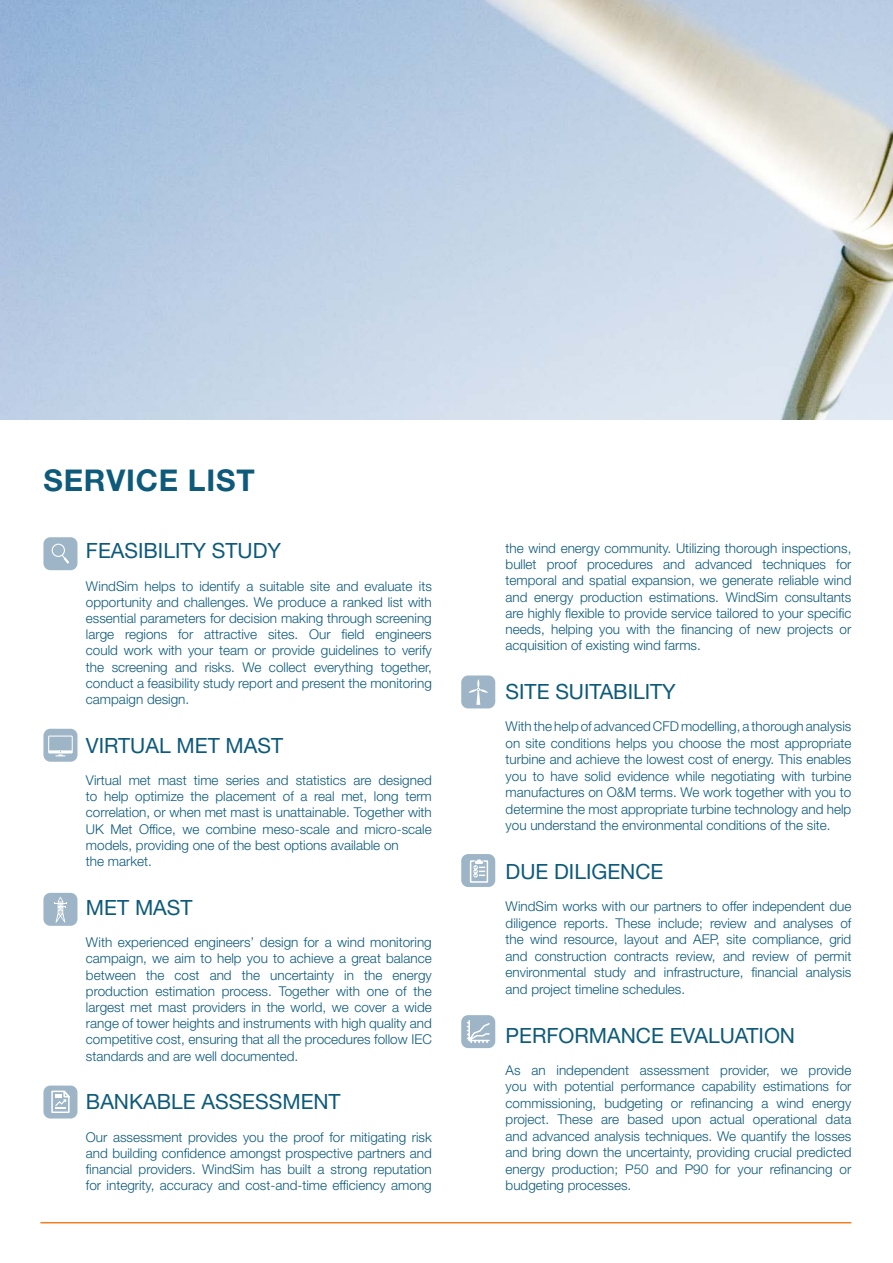
<style>
.page{position:relative;width:893px;height:1263px;background:#fff}
.page>*{position:absolute;margin:0;border:0;box-sizing:border-box;transform-origin:0 0}
.t1{font:700 30px "Helvetica Neue LT Std";letter-spacing:.025em;color:#0d5a7a}
.t2{font:21px "Helvetica Neue LT Std";color:#0d5a7a}
.t3{font:300 13.5px/16.2px "Helvetica Neue LT Std";color:#0d5a7a;text-align:justify}
</style>
<div class="page">
<div style="left:461px;top:1015px;width:34px;height:33px;background:#9db5c6;border-radius:7px"></div>
<svg style="left:466px;top:1020px;width:24px;height:23px"></svg>
<div style="left:461px;top:854px;width:34px;height:33px;background:#9db5c6;border-radius:7px"></div>
<svg style="left:469px;top:859px;width:20px;height:24px"></svg>
<div style="left:461px;top:675px;width:34px;height:33px;background:#9db5c6;border-radius:7px"></div>
<svg style="left:468px;top:679px;width:20px;height:26px"></svg>
<div style="left:43px;top:1085px;width:34px;height:33px;background:#9db5c6;border-radius:7px"></div>
<svg style="left:51px;top:1090px;width:19px;height:23px"></svg>
<div style="left:43px;top:893px;width:34px;height:33px;background:#9db5c6;border-radius:7px"></div>
<svg style="left:55px;top:897px;width:12px;height:25px"></svg>
<div style="left:43px;top:537px;width:34px;height:33px;background:#9db5c6;border-radius:7px"></div>
<svg style="left:52px;top:544px;width:17px;height:20px"></svg>
<div style="left:43px;top:729px;width:34px;height:33px;background:#9db5c6;border-radius:7px"></div>
<svg style="left:48px;top:735px;width:25px;height:21px"></svg>
<hr style="left:40px;top:1222px;width:811px;height:1px;background:#f57d20">
<img style="left:0;top:0;width:893px;height:420px">
<h1 class="t1" style="left:43px;top:462px;width:213px">SERVICE LIST</h1>
<h2 class="t2" style="left:86px;top:538px;width:197px">FEASIBILITY STUDY</h2>
<p class="t3" style="left:86px;top:577px;width:347px">WindSim helps to identify a suitable site and evaluate its opportunity and challenges. We produce a ranked list with essential parameters for decision making through screening large regions for attractive sites. Our field engineers could work with your team or provide guidelines to verify the screening and risks. We collect everything together, conduct a feasibility study report and present the monitoring campaign design.</p>
<h2 class="t2" style="left:86px;top:733px;width:199px">VIRTUAL MET MAST</h2>
<p class="t3" style="left:86px;top:772px;width:347px;text-align:left">Virtual met mast time series and statistics are designed to help optimize the placement of a real met, long term correlation, or when met mast is unattainable. Together with UK Met Office, we combine meso-scale and micro-scale models, providing one of the best options available on<br>the market.</p>
<h2 class="t2" style="left:86px;top:895px;width:108px">MET MAST</h2>
<p class="t3" style="left:86px;top:934px;width:347px">With experienced engineers’ design for a wind monitoring campaign, we aim to help you to achieve a great balance between the cost and the uncertainty in the energy production estimation process. Together with one of the largest met mast providers in the world, we cover a wide range of tower heights and instruments with high quality and competitive cost, ensuring that all the procedures follow IEC standards and are well documented.</p>
<h2 class="t2" style="left:86px;top:1089px;width:256px">BANKABLE ASSESSMENT</h2>
<p class="t3" style="left:86px;top:1128px;width:347px">Our assessment provides you the proof for mitigating risk and building confidence amongst prospective partners and financial providers. WindSim has built a strong reputation for integrity, accuracy and cost-and-time efficiency among</p>
<p class="t3" style="left:506px;top:540px;width:347px">the wind energy community. Utilizing thorough inspections, bullet proof procedures and advanced techniques for temporal and spatial expansion, we generate reliable wind and energy production estimations. WindSim consultants are highly flexible to provide service tailored to your specific needs, helping you with the financing of new projects or acquisition of existing wind farms.</p>
<h2 class="t2" style="left:506px;top:679px;width:172px">SITE SUITABILITY</h2>
<p class="t3" style="left:506px;top:718px;width:347px">With the help of advanced CFD modelling, a thorough analysis on site conditions helps you choose the most appropriate turbine and achieve the lowest cost of energy. This enables you to have solid evidence while negotiating with turbine manufactures on O&amp;M terms. We work together with you to determine the most appropriate turbine technology and help you understand the environmental conditions of the site.</p>
<h2 class="t2" style="left:506px;top:859px;width:159px">DUE DILIGENCE</h2>
<p class="t3" style="left:506px;top:898px;width:347px">WindSim works with our partners to offer independent due diligence reports. These include; review and analyses of the wind resource, layout and AEP, site compliance, grid and construction contracts review, and review of permit environmental study and infrastructure, financial analysis and project timeline schedules.</p>
<h2 class="t2" style="left:506px;top:1022px;width:291px">PERFORMANCE EVALUATION</h2>
<p class="t3" style="left:506px;top:1061px;width:347px">As an independent assessment provider, we provide you with potential performance capability estimations for commissioning, budgeting or refinancing a wind energy project. These are based upon actual operational data and advanced analysis techniques. We quantify the losses and bring down the uncertainty, providing crucial predicted energy production; P50 and P90 for your refinancing or budgeting processes.</p>
</div>
